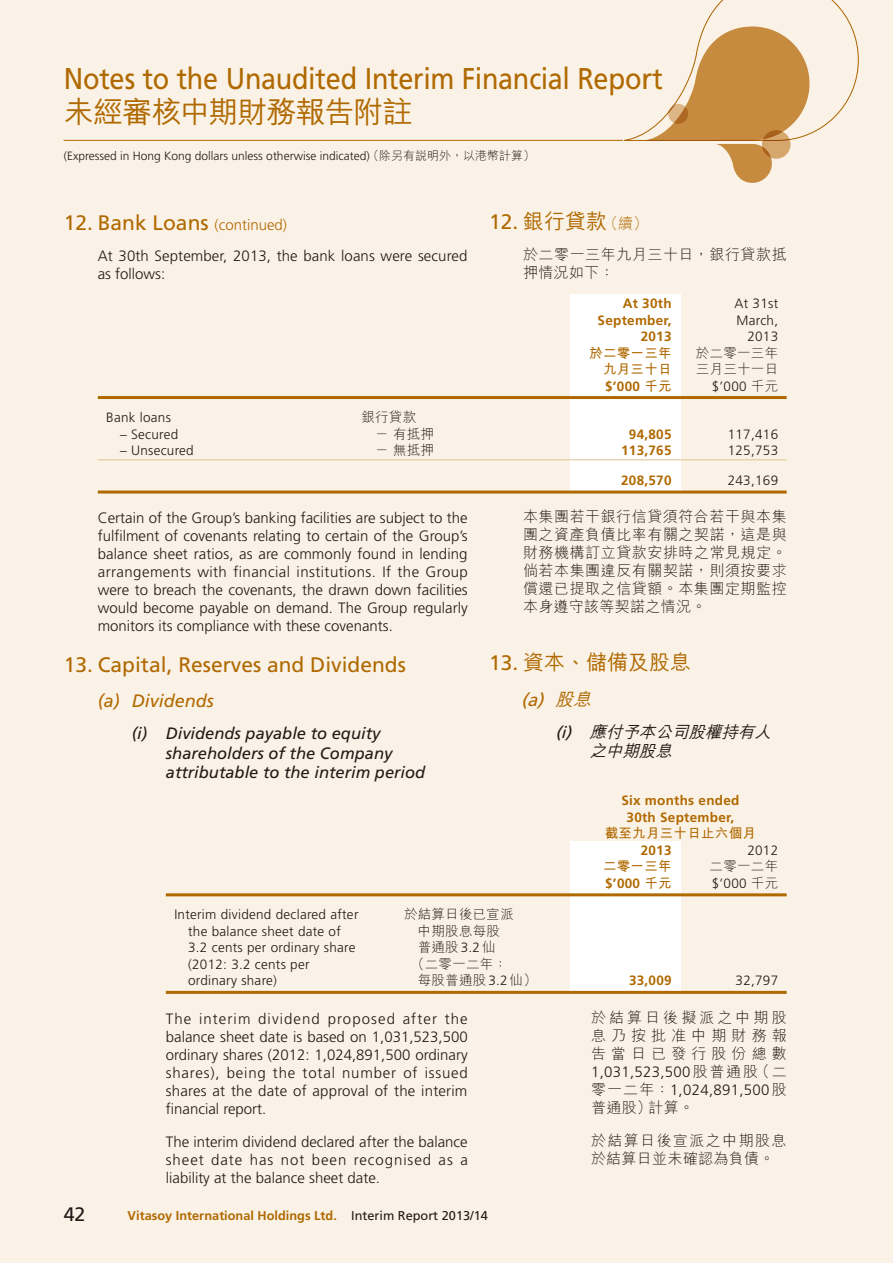
<style>
.page{position:relative;width:893px;height:1263px;background:#faf2e6}
.page>*{position:absolute;margin:0;border:0;box-sizing:border-box;transform-origin:0 0}
.t1{font:30px "Frutiger LT Std";letter-spacing:-.01em;color:#b06900;scale:.9 1}
.t2{font:500 30px "M Hei HK";letter-spacing:-.035em;color:#b06900}
.t3{font:21px "Frutiger LT Std";color:#b06900}
.t4{font:500 21px "M Hei HK";color:#b06900}
.t5{font:19.5px "Frutiger LT Std";color:#231916}
.t6{font:italic 18px "Frutiger LT Std";color:#b06900}
.t7{font:italic 18px "Frutiger LT Std";color:#b06900}
.t8{font:italic 16.5px/19.5px "Frutiger LT Std";color:#231916}
.t9{font:italic 500 16.5px/19.5px "M Hei HK";color:#231916}
.t10{font:300 15px/18px "Frutiger LT Std";color:#231916;text-align:justify}
.t11{font:300 15px/18px "M Hei HK";letter-spacing:.035em;color:#231916;text-align:justify}
.t12{font:300 15px/18px "Frutiger LT Std";letter-spacing:.02em;color:#231916}
.t13{font:300 15px/18px "M Hei HK";letter-spacing:.095em;color:#231916}
.t14{font:300 13.5px "Frutiger LT Std";letter-spacing:.02em;color:#231916}
.t15{font:700 13.5px/16.5px "Frutiger LT Std";letter-spacing:.02em;color:#b06900;text-align:center}
.t16{font:300 13.5px "M Hei HK";letter-spacing:.02em;color:#231916}
.t17{font:700 13.5px "M Hei HK";letter-spacing:.02em;color:#b06900}
.t18{font:700 12.75px "Frutiger LT Std";color:#b06900}
.t19{font:300 12px "Frutiger LT Std";color:#231916}
.s1{font-family:"M Hei HK"}
.s2{font-weight:300;font-size:15px}
.s3{font-family:"Frutiger LT Std";font-weight:400}
.s4{font-family:"Frutiger LT Std"}
.s5{font-family:"M Hei HK";font-weight:500}
.s6{font-weight:400;color:#231916}
</style>
<div class="page">
<svg style="left:620px;top:0;width:239px;height:183px"></svg>
<svg style="left:668px;top:104px;width:20px;height:20px"></svg>
<svg style="left:762px;top:130px;width:28px;height:29px"></svg>
<hr style="left:64px;top:140px;width:559px;height:1px;background:#b06900">
<div style="left:570px;top:841px;width:110px;height:151px;background:#fff"></div>
<div style="left:570px;top:294px;width:110px;height:198px;background:#fff"></div>
<hr style="left:98px;top:396px;width:689px;height:3px;background:#b06900">
<hr style="left:98px;top:459px;width:689px;height:1px;background:#e2c092">
<hr style="left:98px;top:490px;width:689px;height:3px;background:#b06900">
<hr style="left:166px;top:893px;width:621px;height:3px;background:#b06900">
<hr style="left:166px;top:991px;width:621px;height:3px;background:#b06900">
<h1 class="t1" style="left:64px;top:61px;width:667px">Notes to the Unaudited Interim Financial Report</h1>
<h1 class="t2" style="left:64px;top:90px;width:351px">未經審核中期財務報告附註</h1>
<p class="t19" style="left:64px;top:149px;width:473px">(Expressed in Hong Kong dollars unless otherwise indicated)<span class="s1">（除另有說明外，以港幣計算）</span></p>
<h2 class="t3" style="left:64px;top:210px;width:225px">12. Bank Loans <span class="s2">(continued)</span></h2>
<p class="t10" style="left:98px;top:247px;width:371px">At 30th September, 2013, the bank loans were secured as follows:</p>
<h2 class="t4" style="left:489px;top:206px;width:161px"><span class="s3">12.</span> 銀行貸款<span class="s2">（續）</span></h2>
<p class="t11" style="left:523px;top:245px;width:265px">於二零一三年九月三十日，銀行貸款抵押情況如下：</p>
<p class="t15" style="left:623px;top:295px;width:50px">At 30th</p>
<p class="t14" style="left:734px;top:296px;width:45px">At 31st</p>
<p class="t15" style="left:598px;top:312px;width:75px">September,</p>
<p class="t14" style="left:737px;top:312px;width:43px">March,</p>
<p class="t15" style="left:641px;top:328px;width:32px">2013</p>
<p class="t14" style="left:747px;top:329px;width:32px">2013</p>
<p class="t17" style="left:589px;top:343px;width:84px">於二零一三年</p>
<p class="t16" style="left:696px;top:346px;width:84px">於二零一三年</p>
<p class="t17" style="left:603px;top:359px;width:70px">九月三十日</p>
<p class="t16" style="left:696px;top:362px;width:84px">三月三十一日</p>
<p class="t15" style="left:605px;top:378px;width:68px">$’000 <span class="s1">千元</span></p>
<p class="t14" style="left:712px;top:378px;width:68px">$’000 <span class="s1">千元</span></p>
<p class="t14" style="left:106px;top:410px;width:66px">Bank loans</p>
<p class="t16" style="left:361px;top:410px;width:56px">銀行貸款</p>
<p class="t14" style="left:120px;top:426px;width:60px">– Secured</p>
<p class="t16" style="left:375px;top:427px;width:60px">－有抵押</p>
<p class="t15" style="left:629px;top:426px;width:44px">94,805</p>
<p class="t14" style="left:728px;top:426px;width:52px">117,416</p>
<p class="t14" style="left:120px;top:443px;width:75px">– Unsecured</p>
<p class="t16" style="left:375px;top:443px;width:60px">－無抵押</p>
<p class="t15" style="left:621px;top:442px;width:52px">113,765</p>
<p class="t14" style="left:728px;top:443px;width:52px">125,753</p>
<p class="t15" style="left:621px;top:472px;width:52px">208,570</p>
<p class="t14" style="left:728px;top:473px;width:52px">243,169</p>
<p class="t10" style="left:98px;top:509px;width:372px">Certain of the Group’s banking facilities are subject to the fulfilment of covenants relating to certain of the Group’s balance sheet ratios, as are commonly found in lending arrangements with financial institutions. If the Group were to breach the covenants, the drawn down facilities would become payable on demand. The Group regularly monitors its compliance with these covenants.</p>
<h2 class="t3" style="left:64px;top:652px;width:344px">13. Capital, Reserves and Dividends</h2>
<p class="t6" style="left:98px;top:690px;width:118px">(a) Dividends</p>
<p class="t8" style="left:166px;top:724px;width:261px;text-indent:-34px">(i) Dividends payable to equity shareholders of the Company attributable to the interim period</p>
<p class="t15" style="left:621px;top:792px;width:120px">Six months ended<br>30th September,</p>
<p class="t17" style="left:605px;top:824px;width:153px">截至九月三十日止六個月</p>
<p class="t15" style="left:641px;top:842px;width:32px">2013</p>
<p class="t14" style="left:747px;top:842px;width:32px">2012</p>
<p class="t17" style="left:603px;top:857px;width:70px">二零一三年</p>
<p class="t16" style="left:710px;top:859px;width:70px">二零一二年</p>
<p class="t15" style="left:605px;top:875px;width:68px">$’000 <span class="s1">千元</span></p>
<p class="t14" style="left:712px;top:875px;width:68px">$’000 <span class="s1">千元</span></p>
<p class="t14" style="left:174px;top:907px;width:186px">Interim dividend declared after</p>
<p class="t16" style="left:404px;top:907px;width:111px">於結算日後已宣派</p>
<p class="t14" style="left:188px;top:923px;width:154px">the balance sheet date of</p>
<p class="t16" style="left:418px;top:924px;width:84px">中期股息每股</p>
<p class="t14" style="left:188px;top:940px;width:169px">3.2 cents per ordinary share</p>
<p class="t16" style="left:418px;top:940px;width:79px">普通股<span class="s4">3.2</span>仙</p>
<p class="t14" style="left:188px;top:956px;width:123px">(2012: 3.2 cents per</p>
<p class="t16" style="left:411px;top:957px;width:98px">（二零一二年：</p>
<p class="t14" style="left:188px;top:973px;width:90px">ordinary share)</p>
<p class="t16" style="left:418px;top:973px;width:121px">每股普通股<span class="s4">3.2</span>仙）</p>
<p class="t15" style="left:629px;top:972px;width:44px">33,009</p>
<p class="t14" style="left:736px;top:973px;width:44px">32,797</p>
<p class="t10" style="left:166px;top:1010px;width:304px">The interim dividend proposed after the balance sheet date is based on 1,031,523,500 ordinary shares (2012: 1,024,891,500 ordinary shares), being the total number of issued shares at the date of approval of the interim financial report.</p>
<p class="t10" style="left:166px;top:1133px;width:303px">The interim dividend declared after the balance sheet date has not been recognised as a liability at the balance sheet date.</p>
<p class="t11" style="left:523px;top:507px;width:265px">本集團若干銀行信貸須符合若干與本集團之資產負債比率有關之契諾，這是與財務機構訂立貸款安排時之常見規定。倘若本集團違反有關契諾，則須按要求償還已提取之信貸額。本集團定期監控本身遵守該等契諾之情況。</p>
<h2 class="t4" style="left:489px;top:647px;width:204px"><span class="s3">13.</span> 資本、儲備及股息</h2>
<p class="t7" style="left:521px;top:689px;width:78px">(a) <span class="s5">股息</span></p>
<p class="t9" style="left:589px;top:721px;width:189px;text-indent:-34px"><span class="s3">(i)</span> 應付予本公司股權持有人之中期股息</p>
<p class="t11" style="left:591px;top:1008px;width:197px">於結算日後擬派之中期股息乃按批准中期財務報告當日已發行股份總數</p>
<p class="t12" style="left:591px;top:1063px;width:197px">1,031,523,500<span class="s1">股普通股（二零一二年：</span>1,024,891,500<span class="s1">股</span></p>
<p class="t11" style="left:591px;top:1098px;width:105px">普通股）計算。</p>
<p class="t13" style="left:591px;top:1131px;width:197px">於結算日後宣派之中期股息於結算日並未確認為負債。</p>
<h3 class="t5" style="left:64px;top:1202px;width:23px">42</h3>
<p class="t18" style="left:128px;top:1208px;width:362px">Vitasoy International Holdings Ltd. <span class="s6">Interim Report 2013/14</span></p>
</div>
